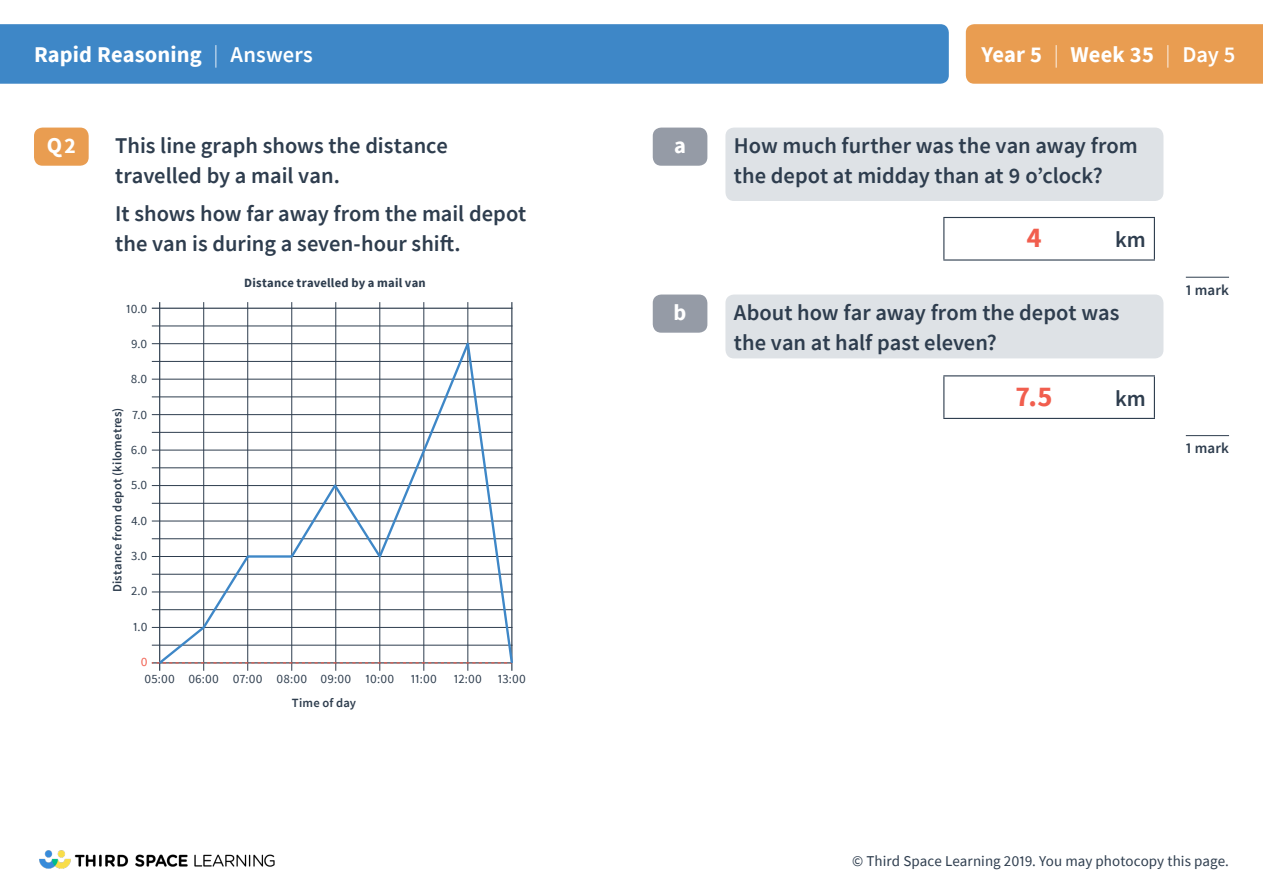
<style>
.page{position:relative;width:1263px;height:893px;background:#fff}
.page>*{position:absolute;margin:0;border:0;box-sizing:border-box;transform-origin:0 0}
.Answer{font:700 28.5px "Source Sans Pro";color:#f15e4e}
.Lozenge{font:600 22.5px/30px "Source Sans Pro";color:#2e3d4e}
.t1{font:700 22.5px "Source Sans Pro";letter-spacing:.005em;color:#fff}
.t2{font:15px "Source Sans Pro";letter-spacing:.005em;color:#2e3d4e}
.Mark{font:600 15px "Source Sans Pro";letter-spacing:.01em;color:#2e3d4e}
.t3{font:12.6px "Source Sans Pro";letter-spacing:.02em;color:#2e3d4e}
.t4{font:600 12.6px "Source Sans Pro";letter-spacing:.02em;color:#2e3d4e}
.t5{font:700 12.6px "Source Sans Pro";letter-spacing:.02em;color:#2e3d4e}
.t6{font:12.6px "Source Sans Pro";color:#f15e4e}
.s1{font-weight:300}
.s2{font-weight:600}
</style>
<div class="page">
<div style="left:34px;top:128px;width:55px;height:38px;background:#e99d51;border-radius:9px"></div>
<hr style="left:1186px;top:277px;width:43px;height:1px;background:#2e3d4e">
<hr style="left:1186px;top:435px;width:43px;height:1px;background:#2e3d4e">
<hr style="left:943px;top:217px;width:212px;height:1px;background:#2e3d4e">
<hr style="left:943px;top:218px;width:1px;height:41px;background:#2e3d4e">
<hr style="left:1154px;top:218px;width:1px;height:41px;background:#2e3d4e">
<hr style="left:943px;top:259px;width:212px;height:2px;background:#2e3d4e">
<hr style="left:943px;top:375px;width:212px;height:1px;background:#2e3d4e">
<hr style="left:943px;top:376px;width:1px;height:42px;background:#2e3d4e">
<hr style="left:1154px;top:376px;width:1px;height:42px;background:#2e3d4e">
<hr style="left:943px;top:418px;width:212px;height:1px;background:#2e3d4e">
<div style="left:725px;top:128px;width:438px;height:73px;background:#dee2e6;border-radius:9px"></div>
<div style="left:653px;top:128px;width:54px;height:38px;background:#959ba6;border-radius:9px"></div>
<div style="left:725px;top:295px;width:438px;height:63px;background:#dee2e6;border-radius:9px"></div>
<div style="left:653px;top:295px;width:54px;height:38px;background:#959ba6;border-radius:9px"></div>
<hr style="left:152px;top:397px;width:360px;height:1px;background:#2e3d4e">
<hr style="left:152px;top:468px;width:360px;height:1px;background:#2e3d4e">
<hr style="left:152px;top:521px;width:360px;height:1px;background:#2e3d4e">
<hr style="left:152px;top:556px;width:360px;height:1px;background:#2e3d4e">
<hr style="left:152px;top:592px;width:360px;height:1px;background:#2e3d4e">
<hr style="left:152px;top:627px;width:360px;height:1px;background:#2e3d4e">
<hr style="left:152px;top:432px;width:360px;height:1px;background:#2e3d4e">
<hr style="left:152px;top:308px;width:360px;height:1px;background:#2e3d4e">
<hr style="left:152px;top:361px;width:360px;height:1px;background:#2e3d4e">
<hr style="left:152px;top:326px;width:360px;height:1px;background:#2e3d4e">
<hr style="left:152px;top:414px;width:360px;height:1px;background:#2e3d4e">
<hr style="left:152px;top:485px;width:360px;height:1px;background:#2e3d4e">
<hr style="left:152px;top:450px;width:360px;height:1px;background:#2e3d4e">
<hr style="left:152px;top:379px;width:360px;height:1px;background:#2e3d4e">
<hr style="left:152px;top:343px;width:360px;height:1px;background:#2e3d4e">
<hr style="left:152px;top:503px;width:360px;height:1px;background:#2e3d4e">
<hr style="left:152px;top:538px;width:360px;height:1px;background:#2e3d4e">
<hr style="left:152px;top:574px;width:360px;height:1px;background:#2e3d4e">
<hr style="left:152px;top:609px;width:360px;height:1px;background:#2e3d4e">
<hr style="left:152px;top:645px;width:360px;height:1px;background:#2e3d4e">
<hr style="left:159px;top:302px;width:1px;height:369px;background:#2e3d4e">
<hr style="left:511px;top:302px;width:1px;height:369px;background:#2e3d4e">
<hr style="left:468px;top:302px;width:1px;height:369px;background:#2e3d4e">
<hr style="left:424px;top:302px;width:1px;height:369px;background:#2e3d4e">
<hr style="left:379px;top:302px;width:1px;height:369px;background:#2e3d4e">
<hr style="left:335px;top:302px;width:1px;height:369px;background:#2e3d4e">
<hr style="left:291px;top:302px;width:1px;height:369px;background:#2e3d4e">
<hr style="left:247px;top:302px;width:1px;height:369px;background:#2e3d4e">
<hr style="left:203px;top:302px;width:1px;height:369px;background:#2e3d4e">
<svg style="left:156px;top:335px;width:357px;height:331px"></svg>
<div style="left:0;top:24px;width:949px;height:60px;background:#3e87c7"></div>
<div style="left:966px;top:24px;width:297px;height:60px;background:#e99d51"></div>
<img style="left:39px;top:850px;width:236px;height:19px">
<p class="t1" style="left:34px;top:39px;width:280px">Rapid Reasoning <span class="s1">|</span> <span class="s2">Answers</span></p>
<p class="t1" style="left:47px;top:130px;width:31px">Q2</p>
<p class="Lozenge" style="left:115px;top:130px;width:334px">This line graph shows the distance travelled by a mail van.</p>
<p class="Lozenge" style="left:115px;top:199px;width:413px">It shows how far away from the mail depot the van is during a seven-hour shift.</p>
<p class="t3" style="left:126px;top:301px;width:23px">10.0</p>
<p class="t3" style="left:131px;top:336px;width:18px">9.0</p>
<p class="t3" style="left:131px;top:371px;width:18px">8.0</p>
<p class="t4" style="left:109px;top:592px;width:186px;rotate:-90deg">Distance from depot (kilometres)</p>
<p class="t3" style="left:132px;top:407px;width:17px">7.0</p>
<p class="t3" style="left:131px;top:442px;width:18px">6.0</p>
<p class="t3" style="left:131px;top:477px;width:18px">5.0</p>
<p class="t3" style="left:131px;top:513px;width:18px">4.0</p>
<p class="t3" style="left:131px;top:548px;width:18px">3.0</p>
<p class="t3" style="left:131px;top:583px;width:18px">2.0</p>
<p class="t3" style="left:133px;top:618px;width:16px">1.0</p>
<p class="t6" style="left:141px;top:654px;width:8px">0</p>
<p class="t5" style="left:244px;top:275px;width:183px">Distance travelled by a mail van</p>
<p class="t3" style="left:144px;top:671px;width:251px">05:00 06:00 07:00 08:00 09:00 10:00</p>
<p class="t3" style="left:411px;top:671px;width:28px">11:00</p>
<p class="t3" style="left:498px;top:671px;width:30px">13:00</p>
<p class="t3" style="left:454px;top:671px;width:30px">12:00</p>
<p class="t4" style="left:292px;top:694px;width:66px">Time of day</p>
<p class="t1" style="left:674px;top:130px;width:13px">a</p>
<p class="t1" style="left:674px;top:297px;width:14px">b</p>
<p class="t1" style="left:981px;top:39px;width:255px">Year 5 <span class="s1">|</span> Week 35 <span class="s1">|</span> <span class="s2">Day 5</span></p>
<p class="Lozenge" style="left:734px;top:130px;width:405px">How much further was the van away from the depot at midday than at 9 o’clock?</p>
<p class="Answer" style="left:1026px;top:218px;width:17px">4</p>
<p class="Lozenge" style="left:1115px;top:224px;width:32px">km</p>
<p class="Lozenge" style="left:734px;top:297px;width:387px">About how far away from the depot was the van at half past eleven?</p>
<p class="Answer" style="left:1015px;top:377px;width:38px">7.5</p>
<p class="Lozenge" style="left:1115px;top:383px;width:32px">km</p>
<p class="Mark" style="left:1186px;top:280px;width:45px">1 mark</p>
<p class="Mark" style="left:1186px;top:438px;width:45px">1 mark</p>
<p class="t2" style="left:852px;top:852px;width:378px">© Third Space Learning 2019. You may photocopy this page.</p>
</div>
